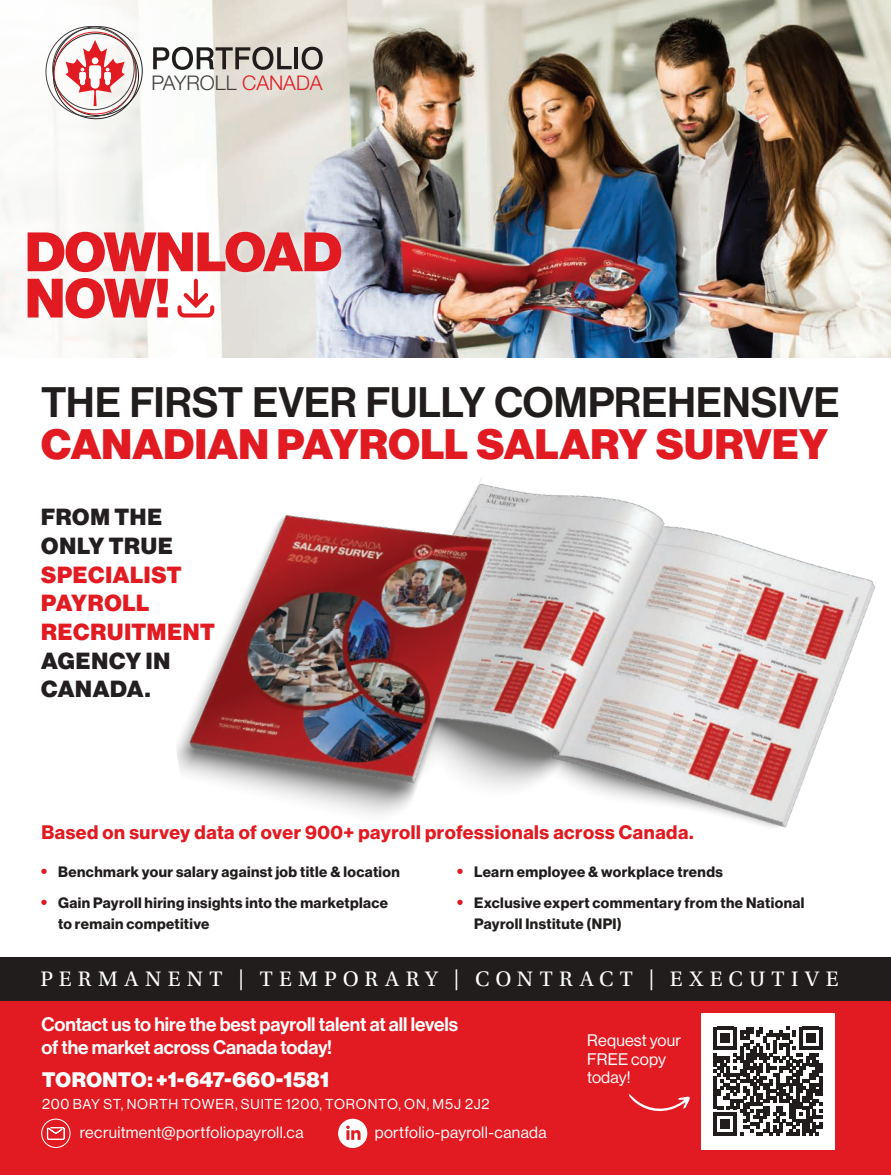
<style>
.page{position:relative;width:891px;height:1175px;background:#fff}
.page>*{position:absolute;margin:0;border:0;box-sizing:border-box;transform-origin:0 0}
.t1{font:54.15px/46.3px "N Haas Grotesk DS Pro 95 Blk";letter-spacing:-.015em;color:#e21a21}
.t2{font:41.7px "N Haas Grotesk DS Pro 65 Md";color:#211d1d}
.t3{font:41.7px "N Haas Grotesk DS Pro 95 Blk";letter-spacing:.01em;color:#e21a21}
.t4{font:22.8px/28.7px "N Haas Grotesk DS Pro 95 Blk";letter-spacing:.03em;color:#231f20}
.t5{font:22.8px/28.7px "N Haas Grotesk DS Pro 95 Blk";letter-spacing:.03em;color:#e21a21}
.t6{font:22.05px "Utopia Std";letter-spacing:.29em;color:#fff}
.t7{font:20.55px "N Haas Grotesk DS Pro 95 Blk";letter-spacing:.02em;color:#fff}
.t8{font:300 20.25px "Helvetica Neue";color:#413d3c}
.t9{font:19.2px/23.5px "N Haas Grotesk DS Pro 65 Md";letter-spacing:-.005em;color:#fff}
.t10{font:19.2px "N Haas Grotesk DS Pro 75 Bd";letter-spacing:.03em;color:#e21a21}
.t11{font:16.35px/19.2px "N Haas Grotesk DS Pro 55 Rg";letter-spacing:.01em;color:#fff}
.t12{font:16.05px "N Haas Grotesk DS Pro 55 Rg";letter-spacing:.025em;color:#fff}
.t13{font:14.7px/20.2px "N Haas Grotesk DS Pro 75 Bd";letter-spacing:.03em;color:#211d1d}
.t14{font:14.1px "N Haas Grotesk DS Pro 55 Rg";letter-spacing:.05em;color:#fff}
.s1{color:#e21a21}
.s2{font-size:17.7px;color:#e21a21}
</style>
<div class="page">
<img style="left:0;top:0;width:891px;height:358px">
<div style="left:0;top:986px;width:891px;height:188px;background:#e21a21"></div>
<svg style="left:47px;top:1127px;width:18px;height:13px"></svg>
<div style="left:41px;top:1118px;width:30px;height:30px;border:1px solid #fff;border-radius:50%"></div>
<div style="left:701px;top:1013px;width:134px;height:136px;background:#fff"></div>
<svg style="left:714px;top:1026px;width:108px;height:109px"></svg>
<div style="left:338px;top:1118px;width:29px;height:30px;background:#fff;border-radius:50%"></div>
<svg style="left:346px;top:1125px;width:15px;height:14px"></svg>
<svg style="left:629px;top:1094px;width:61px;height:18px"></svg>
<svg style="left:153px;top:47px;width:139px;height:23px"></svg>
<hr style="left:294px;top:47px;width:4px;height:22px;background:#211d1d">
<svg style="left:302px;top:47px;width:21px;height:23px"></svg>
<svg style="left:45px;top:26px;width:98px;height:93px"></svg>
<div style="left:92px;top:57px;width:6px;height:7px;background:#fff;border-radius:50%"></div>
<img style="left:130px;top:327px;width:761px;height:501px">
<div style="left:0;top:957px;width:891px;height:43px;background:#211d1d"></div>
<div style="left:25px;top:229px;width:324px;height:97px;background:#fff;opacity:.18"></div>
<div style="left:21px;top:226px;width:326px;height:98px;background:#fff;opacity:.23"></div>
<div style="left:39px;top:383px;width:810px;height:87px;background:#fff"></div>
<div style="left:33px;top:377px;width:814px;height:91px;background:#fff"></div>
<svg style="left:178px;top:279px;width:36px;height:38px"></svg>
<h3 class="t8" style="left:152px;top:70px;width:172px">PAYROLL <span class="s1">CANADA</span></h3>
<h1 class="t1" style="left:25px;top:230px;width:318px">DOWNLOAD<br>NOW!</h1>
<h2 class="t2" style="left:41px;top:378px;width:800px">THE FIRST EVER FULLY COMPREHENSIVE</h2>
<h2 class="t3" style="left:41px;top:419px;width:788px">CANADIAN PAYROLL SALARY SURVEY</h2>
<h3 class="t4" style="left:41px;top:503px;width:133px">FROM THE<br>ONLY TRUE</h3>
<h3 class="t5" style="left:41px;top:560px;width:175px">SPECIALIST<br>PAYROLL<br>RECRUITMENT</h3>
<h3 class="t4" style="left:41px;top:646px;width:131px">AGENCY IN<br>CANADA.</h3>
<h3 class="t10" style="left:41px;top:821px;width:654px">Based on survey data of over 900+ payroll professionals across Canada.</h3>
<p class="t13" style="left:41px;top:861px;width:360px"><span class="s2">•</span> Benchmark your salary against job title &amp; location</p>
<p class="t13" style="left:58px;top:893px;width:332px;text-indent:-17px"><span class="s2">•</span> Gain Payroll hiring insights into the marketplace to remain competitive</p>
<p class="t13" style="left:457px;top:861px;width:268px"><span class="s2">•</span> Learn employee &amp; workplace trends</p>
<p class="t13" style="left:474px;top:893px;width:332px;text-indent:-17px"><span class="s2">•</span> Exclusive expert commentary from the National<br>Payroll Institute (NPI)</p>
<h3 class="t6" style="left:40px;top:967px;width:800px">PERMANENT | TEMPORARY | CONTRACT | EXECUTIVE</h3>
<h3 class="t9" style="left:41px;top:1012px;width:418px">Contact us to hire the best payroll talent at all levels of the market across Canada today!</h3>
<h3 class="t7" style="left:42px;top:1067px;width:288px">TORONTO: +1-647-660-1581</h3>
<p class="t14" style="left:42px;top:1095px;width:449px">200 BAY ST, NORTH TOWER, SUITE 1200, TORONTO, ON, M5J 2J2</p>
<p class="t12" style="left:80px;top:1123px;width:225px">recruitment@portfoliopayroll.ca</p>
<p class="t12" style="left:375px;top:1123px;width:173px">portfolio-payroll-canada</p>
<p class="t11" style="left:587px;top:1031px;width:95px">Request your<br>FREE copy</p>
<p class="t11" style="left:587px;top:1067px;width:45px">today!</p>
</div>
